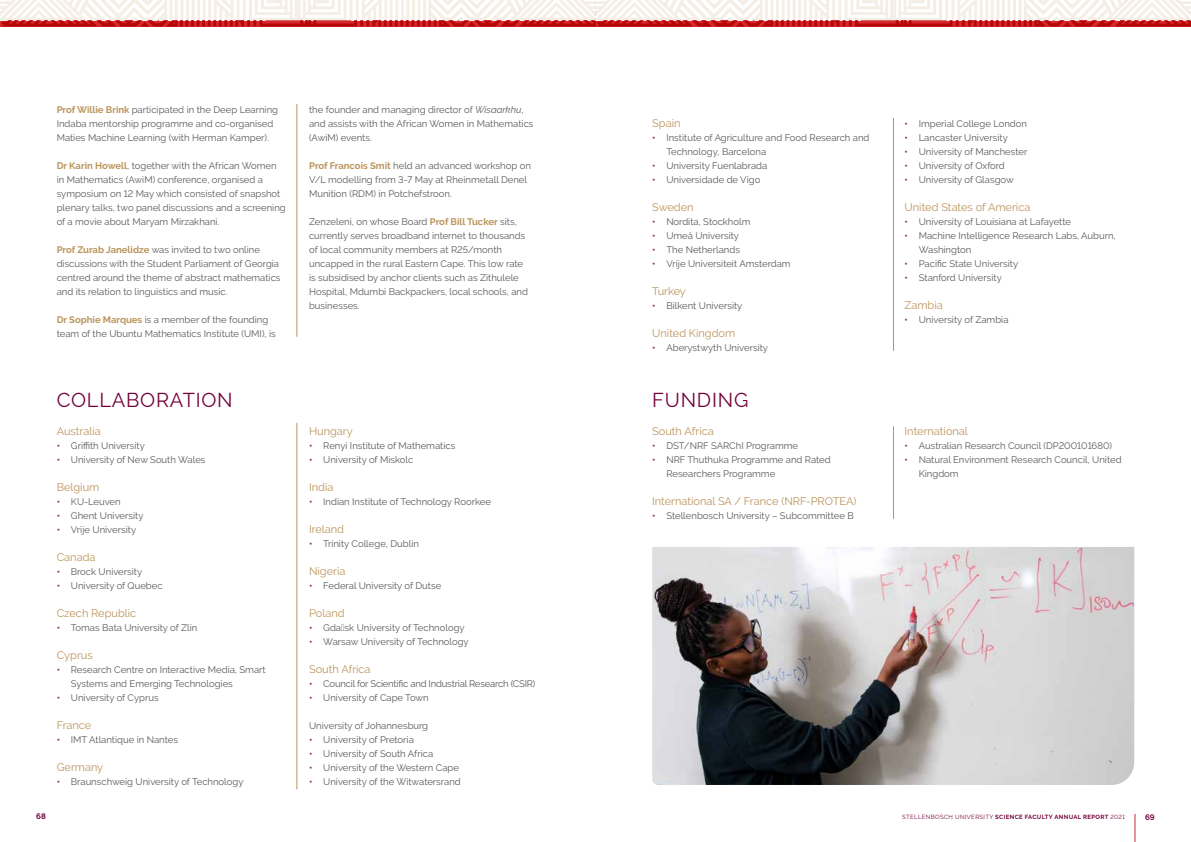
<style>
.page{position:relative;width:1191px;height:842px;background:#fff}
.page>*{position:absolute;margin:0;border:0;box-sizing:border-box;transform-origin:0 0}
.t1{font:20px "Raleway";letter-spacing:.04em;color:#73033b}
.t2{font:11px "Raleway";color:#bb945b}
.t3{font:9.5px/14px "Raleway";color:#58595b}
.t4{font:9.5px "Raleway";letter-spacing:-.02em;color:#58595b}
.t5{font:700 8px "Raleway";color:#73033b}
.t6{font:6px "Raleway";letter-spacing:.06em;color:#73033b}
.s1{font-weight:700;color:#bb945b}
.s2{font-weight:700;color:#893955}
.s3{font-style:italic}
.s4{font-weight:700}
</style>
<div class="page">
<svg style="left:1134px;top:814px;width:1px;height:28px"></svg>
<svg style="left:0;top:0;width:1191px;height:27px"></svg>
<hr style="left:297px;top:104px;width:1px;height:233px;background:#b69961">
<hr style="left:297px;top:423px;width:1px;height:366px;background:#b69961">
<hr style="left:893px;top:118px;width:1px;height:233px;background:#b69961">
<hr style="left:893px;top:426px;width:1px;height:93px;background:#b69961">
<img style="left:652px;top:547px;width:482px;height:238px">
<p class="t3" style="left:57px;top:103px;width:223px"><span class="s1">Prof Willie Brink</span> participated in the Deep Learning<br>Indaba mentorship programme and co-organised<br>Maties Machine Learning (with Herman Kamper).</p>
<p class="t3" style="left:57px;top:159px;width:230px"><span class="s1">Dr Karin Howell</span>, together with the African Women in Mathematics (AwiM) conference, organised a symposium on 12 May which consisted of snapshot plenary talks, two panel discussions and a screening of a movie about Maryam Mirzakhani.</p>
<p class="t3" style="left:57px;top:243px;width:225px"><span class="s1">Prof Zurab Janelidze</span> was invited to two online discussions with the Student Parliament of Georgia centred around the theme of abstract mathematics and its relation to linguistics and music.</p>
<p class="t3" style="left:57px;top:313px;width:221px"><span class="s1">Dr Sophie Marques</span> is a member of the founding team of the Ubuntu Mathematics Institute (UMI), is</p>
<h1 class="t1" style="left:57px;top:389px;width:177px">COLLABORATION</h1>
<p class="t2" style="left:57px;top:425px;width:46px">Australia</p>
<p class="t3" style="left:57px;top:439px;width:90px"><span class="s2">•</span> Griffith University</p>
<p class="t3" style="left:57px;top:453px;width:150px"><span class="s2">•</span> University of New South Wales</p>
<p class="t2" style="left:57px;top:481px;width:44px">Belgium</p>
<p class="t3" style="left:57px;top:495px;width:66px"><span class="s2">•</span> KU-Leuven</p>
<p class="t3" style="left:57px;top:509px;width:88px"><span class="s2">•</span> Ghent University</p>
<p class="t3" style="left:57px;top:523px;width:81px"><span class="s2">•</span> Vrije University</p>
<p class="t2" style="left:57px;top:551px;width:40px">Canada</p>
<p class="t3" style="left:57px;top:565px;width:87px"><span class="s2">•</span> Brock University</p>
<p class="t3" style="left:57px;top:579px;width:107px"><span class="s2">•</span> University of Quebec</p>
<p class="t2" style="left:57px;top:607px;width:81px">Czech Republic</p>
<p class="t3" style="left:57px;top:621px;width:142px"><span class="s2">•</span> Tomas Bata University of Zlín</p>
<p class="t2" style="left:57px;top:649px;width:38px">Cyprus</p>
<p class="t3" style="left:71px;top:663px;width:196px;text-indent:-14px"><span class="s2">•</span> Research Centre on Interactive Media, Smart<br>Systems and Emerging Technologies</p>
<p class="t3" style="left:57px;top:691px;width:104px"><span class="s2">•</span> University of Cyprus</p>
<p class="t2" style="left:57px;top:719px;width:36px">France</p>
<p class="t3" style="left:57px;top:733px;width:123px"><span class="s2">•</span> IMT Atlantique in Nantes</p>
<p class="t2" style="left:57px;top:761px;width:48px">Germany</p>
<p class="t3" style="left:57px;top:775px;width:188px"><span class="s2">•</span> Braunschweig University of Technology</p>
<p class="t3" style="left:309px;top:103px;width:226px">the founder and managing director of <span class="s3">Wisaarkhu</span>, and assists with the African Women in Mathematics (AwiM) events.</p>
<p class="t3" style="left:309px;top:159px;width:223px"><span class="s1">Prof Francois Smit</span> held an advanced workshop on<br>V/L modelling from 3-7 May at Rheinmetall Denel<br>Munition (RDM) in Potchefstroon.</p>
<p class="t3" style="left:309px;top:215px;width:220px">Zenzeleni, on whose Board <span class="s1">Prof Bill Tucker</span> sits, currently serves broadband internet to thousands of local community members at R25/month uncapped in the rural Eastern Cape. This low rate is subsidised by anchor clients such as Zithulele Hospital, Mdumbi Backpackers, local schools, and businesses.</p>
<p class="t2" style="left:309px;top:425px;width:45px">Hungary</p>
<p class="t3" style="left:309px;top:439px;width:148px"><span class="s2">•</span> Renyi Institute of Mathematics</p>
<p class="t3" style="left:309px;top:453px;width:106px"><span class="s2">•</span> University of Miskolc</p>
<p class="t2" style="left:309px;top:481px;width:26px">India</p>
<p class="t3" style="left:309px;top:495px;width:183px"><span class="s2">•</span> Indian Institute of Technology Roorkee</p>
<p class="t2" style="left:309px;top:523px;width:37px">Ireland</p>
<p class="t3" style="left:309px;top:537px;width:111px"><span class="s2">•</span> Trinity College, Dublin</p>
<p class="t2" style="left:309px;top:565px;width:38px">Nigeria</p>
<p class="t3" style="left:309px;top:579px;width:134px"><span class="s2">•</span> Federal University of Dutse</p>
<p class="t2" style="left:309px;top:607px;width:37px">Poland</p>
<p class="t3" style="left:309px;top:621px;width:157px"><span class="s2">•</span> Gdańsk University of Technology</p>
<p class="t3" style="left:309px;top:635px;width:161px"><span class="s2">•</span> Warsaw University of Technology</p>
<p class="t2" style="left:309px;top:663px;width:63px">South Africa</p>
<p class="t4" style="left:309px;top:678px;width:228px"><span class="s2">•</span> Council for Scientific and Industrial Research (CSIR)</p>
<p class="t3" style="left:309px;top:691px;width:121px"><span class="s2">•</span> University of Cape Town</p>
<p class="t3" style="left:309px;top:719px;width:121px">University of Johannesburg</p>
<p class="t3" style="left:309px;top:733px;width:106px"><span class="s2">•</span> University of Pretoria</p>
<p class="t3" style="left:309px;top:747px;width:126px"><span class="s2">•</span> University of South Africa</p>
<p class="t3" style="left:309px;top:761px;width:151px"><span class="s2">•</span> University of the Western Cape</p>
<p class="t3" style="left:309px;top:775px;width:153px"><span class="s2">•</span> University of the Witwatersrand</p>
<p class="t2" style="left:652px;top:117px;width:30px">Spain</p>
<p class="t3" style="left:666px;top:131px;width:205px;text-indent:-14px"><span class="s2">•</span> Institute of Agriculture and Food Research and<br>Technology, Barcelona</p>
<p class="t3" style="left:652px;top:159px;width:117px"><span class="s2">•</span> University Fuenlabrada</p>
<p class="t3" style="left:652px;top:173px;width:110px"><span class="s2">•</span> Universidade de Vigo</p>
<p class="t2" style="left:652px;top:201px;width:43px">Sweden</p>
<p class="t3" style="left:652px;top:215px;width:100px"><span class="s2">•</span> Nordita, Stockholm</p>
<p class="t3" style="left:652px;top:229px;width:88px"><span class="s2">•</span> Umeå University</p>
<p class="t3" style="left:652px;top:243px;width:89px"><span class="s2">•</span> The Netherlands</p>
<p class="t3" style="left:652px;top:257px;width:140px"><span class="s2">•</span> Vrije Universiteit Amsterdam</p>
<p class="t2" style="left:652px;top:285px;width:35px">Turkey</p>
<p class="t3" style="left:652px;top:299px;width:92px"><span class="s2">•</span> Bilkent University</p>
<p class="t2" style="left:652px;top:327px;width:84px">United Kingdom</p>
<p class="t3" style="left:652px;top:341px;width:117px"><span class="s2">•</span> Aberystwyth University</p>
<h1 class="t1" style="left:652px;top:389px;width:98px">FUNDING</h1>
<p class="t2" style="left:652px;top:425px;width:63px">South Africa</p>
<p class="t3" style="left:652px;top:439px;width:147px"><span class="s2">•</span> DST/NRF SARChI Programme</p>
<p class="t3" style="left:666px;top:453px;width:166px;text-indent:-14px"><span class="s2">•</span> NRF Thuthuka Programme and Rated<br>Researchers Programme</p>
<p class="t2" style="left:652px;top:495px;width:206px">International SA / France (NRF-PROTEA)</p>
<p class="t3" style="left:652px;top:509px;width:203px"><span class="s2">•</span> Stellenbosch University – Subcommittee B</p>
<p class="t3" style="left:904px;top:117px;width:124px"><span class="s2">•</span> Imperial College London</p>
<p class="t3" style="left:904px;top:131px;width:105px"><span class="s2">•</span> Lancaster University</p>
<p class="t3" style="left:904px;top:145px;width:124px"><span class="s2">•</span> University of Manchester</p>
<p class="t3" style="left:904px;top:159px;width:102px"><span class="s2">•</span> University of Oxford</p>
<p class="t3" style="left:904px;top:173px;width:111px"><span class="s2">•</span> University of Glasgow</p>
<p class="t2" style="left:904px;top:201px;width:127px">United States of America</p>
<p class="t3" style="left:904px;top:215px;width:168px"><span class="s2">•</span> University of Louisiana at Lafayette</p>
<p class="t3" style="left:918px;top:229px;width:198px;text-indent:-14px"><span class="s2">•</span> Machine Intelligence Research Labs, Auburn,<br>Washington</p>
<p class="t3" style="left:904px;top:257px;width:115px"><span class="s2">•</span> Pacific State University</p>
<p class="t3" style="left:904px;top:271px;width:99px"><span class="s2">•</span> Stanford University</p>
<p class="t2" style="left:904px;top:299px;width:40px">Zambia</p>
<p class="t3" style="left:904px;top:313px;width:105px"><span class="s2">•</span> University of Zambia</p>
<p class="t2" style="left:904px;top:425px;width:65px">International</p>
<p class="t3" style="left:904px;top:439px;width:209px"><span class="s2">•</span> Australian Research Council (DP200101680)</p>
<p class="t3" style="left:918px;top:453px;width:204px;text-indent:-14px"><span class="s2">•</span> Natural Environment Research Council, United<br>Kingdom</p>
<p class="t5" style="left:36px;top:812px;width:11px">68</p>
<p class="t6" style="left:902px;top:813px;width:224px">STELLENBOSCH UNIVERSITY <span class="s4">SCIENCE FACULTY ANNUAL REPORT</span> 2021</p>
<p class="t5" style="left:1145px;top:813px;width:11px">69</p>
</div>
